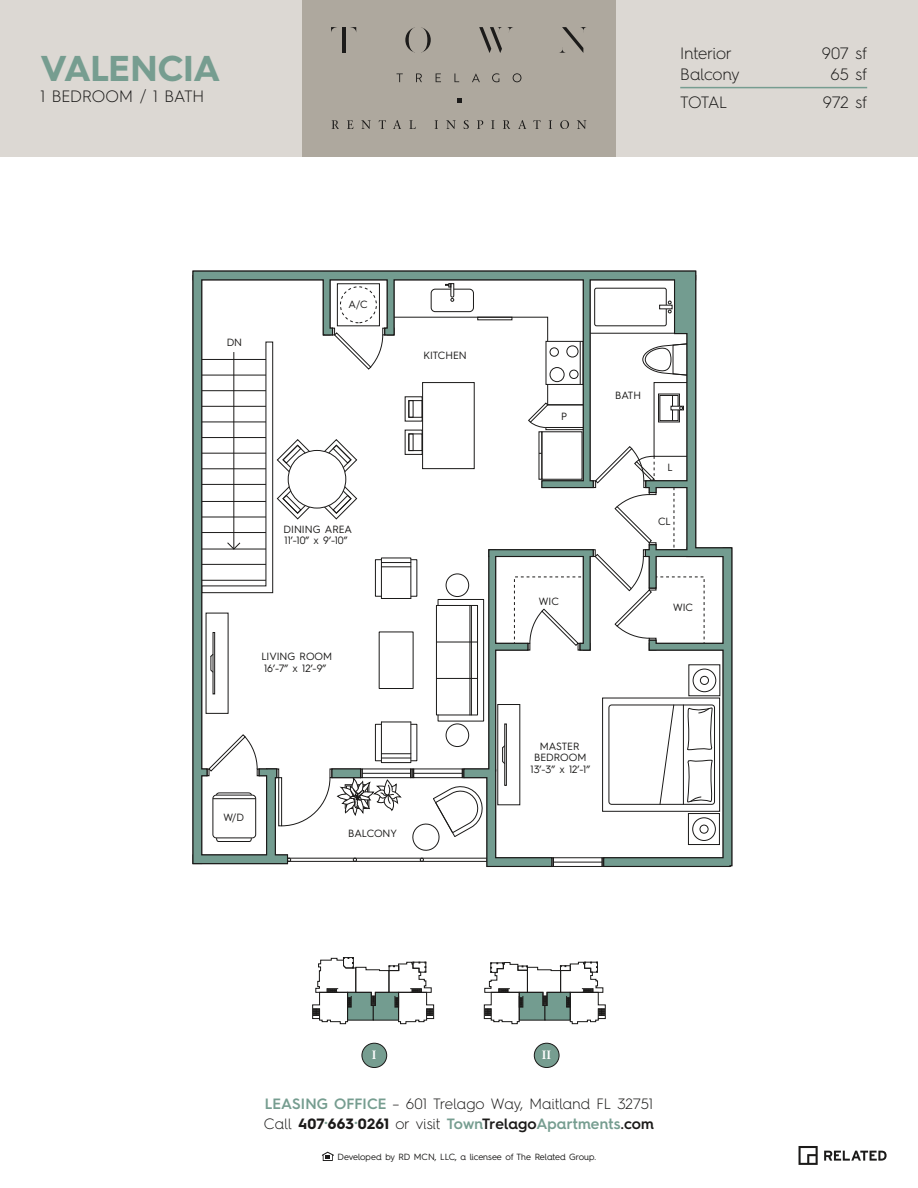
<style>
.page{position:relative;width:918px;height:1188px;background:#fff}
.page>*{position:absolute;margin:0;border:0;box-sizing:border-box;transform-origin:0 0}
.t1{font:700 36px "Hurme Geometric Sans 4";letter-spacing:-.01em;color:#769d90}
.t2{font:300 16.5px "Hurme Geometric Sans 4";letter-spacing:-.01em;color:#1b1a19}
.t3{font:300 15px/19.5px "Hurme Geometric Sans 4";letter-spacing:-.005em;color:#1b1a19}
.t4{font:600 12px "Stone Serif";color:#fff}
.t5{font:10.65px "Hurme Geometric Sans 4";color:#1b1a19}
.t6{font:10.5px/11.6px "Hurme Geometric Sans 4";color:#1b1a19;text-align:center}
.t7{font:9px "Hurme Geometric Sans 4";color:#1b1a19}
.s1{font-weight:600;color:#769d90}
.s2{font-weight:700}
.s3{font-weight:600}
</style>
<div class="page">
<div style="left:0;top:0;width:918px;height:156px;background:#dcd8d3"></div>
<div style="left:302px;top:0;width:314px;height:156px;background:#aea89e"></div>
<svg style="left:332px;top:120px;width:7px;height:9px"></svg>
<svg style="left:347px;top:120px;width:6px;height:9px"></svg>
<svg style="left:361px;top:120px;width:10px;height:9px"></svg>
<svg style="left:379px;top:120px;width:7px;height:9px"></svg>
<svg style="left:393px;top:120px;width:8px;height:9px"></svg>
<svg style="left:409px;top:120px;width:7px;height:9px"></svg>
<svg style="left:435px;top:120px;width:3px;height:9px"></svg>
<svg style="left:446px;top:120px;width:10px;height:9px"></svg>
<svg style="left:464px;top:120px;width:5px;height:9px"></svg>
<svg style="left:477px;top:120px;width:6px;height:9px"></svg>
<svg style="left:491px;top:120px;width:4px;height:9px"></svg>
<svg style="left:503px;top:120px;width:7px;height:9px"></svg>
<svg style="left:518px;top:120px;width:8px;height:9px"></svg>
<svg style="left:533px;top:120px;width:8px;height:9px"></svg>
<svg style="left:549px;top:120px;width:3px;height:9px"></svg>
<svg style="left:560px;top:120px;width:9px;height:9px"></svg>
<svg style="left:577px;top:120px;width:9px;height:9px"></svg>
<svg style="left:457px;top:98px;width:4px;height:5px"></svg>
<svg style="left:397px;top:73px;width:6px;height:9px"></svg>
<svg style="left:416px;top:73px;width:6px;height:9px"></svg>
<svg style="left:436px;top:73px;width:5px;height:9px"></svg>
<svg style="left:454px;top:73px;width:5px;height:9px"></svg>
<svg style="left:472px;top:73px;width:8px;height:9px"></svg>
<svg style="left:492px;top:73px;width:7px;height:9px"></svg>
<svg style="left:513px;top:73px;width:8px;height:9px"></svg>
<hr style="left:342px;top:27px;width:3px;height:26px;background:#1c1b1a">
<svg style="left:331px;top:27px;width:6px;height:5px"></svg>
<svg style="left:405px;top:27px;width:26px;height:26px"></svg>
<svg style="left:479px;top:27px;width:34px;height:26px"></svg>
<svg style="left:559px;top:27px;width:27px;height:26px"></svg>
<hr style="left:680px;top:87px;width:187px;height:1px;background:#769d90">
<svg style="left:799px;top:1146px;width:19px;height:19px"></svg>
<svg style="left:824px;top:1151px;width:63px;height:10px"></svg>
<svg style="left:322px;top:1152px;width:12px;height:9px"></svg>
<svg style="left:192px;top:270px;width:541px;height:597px"></svg>
<svg style="left:410px;top:446px;width:311px;height:421px"></svg>
<div style="left:332px;top:769px;width:29px;height:9px;background:#739c90"></div>
<div style="left:331px;top:768px;width:30px;height:10px;border:1px solid #1b1a19"></div>
<svg style="left:312px;top:957px;width:122px;height:67px"></svg>
<svg style="left:484px;top:962px;width:122px;height:62px"></svg>
<div style="left:518px;top:966px;width:10px;height:4px;border:1px solid #1b1a19"></div>
<div style="left:534px;top:1043px;width:25px;height:25px;background:#769d90;border-radius:50%"></div>
<div style="left:534px;top:1043px;width:25px;height:25px;border:1px solid #1b1a19;border-radius:50%"></div>
<div style="left:362px;top:1043px;width:25px;height:25px;background:#769d90;border-radius:50%"></div>
<div style="left:362px;top:1043px;width:25px;height:25px;border:1px solid #1b1a19;border-radius:50%"></div>
<h1 class="t1" style="left:40px;top:47px;width:181px">VALENCIA</h1>
<p class="t2" style="left:40px;top:89px;width:165px">1 BEDROOM / 1 BATH</p>
<p class="t2" style="left:680px;top:46px;width:53px">Interior</p>
<p class="t2" style="left:822px;top:46px;width:47px">907 sf</p>
<p class="t2" style="left:680px;top:67px;width:61px">Balcony</p>
<p class="t2" style="left:830px;top:67px;width:38px">65 sf</p>
<p class="t2" style="left:680px;top:95px;width:49px">TOTAL</p>
<p class="t2" style="left:823px;top:95px;width:46px">972 sf</p>
<p class="t6" style="left:227px;top:337px;width:17px">DN</p>
<p class="t6" style="left:349px;top:299px;width:21px">A/C</p>
<p class="t6" style="left:423px;top:351px;width:45px">KITCHEN</p>
<p class="t6" style="left:284px;top:524px;width:70px">DINING AREA</p>
<p class="t5" style="left:285px;top:537px;width:64px">11’-10” x 9’-10”</p>
<p class="t6" style="left:261px;top:651px;width:72px">LIVING ROOM</p>
<p class="t5" style="left:264px;top:664px;width:64px">16’-7” x 12’-9”</p>
<p class="t6" style="left:224px;top:812px;width:22px">W/D</p>
<p class="t6" style="left:348px;top:828px;width:50px">BALCONY</p>
<p class="t6" style="left:561px;top:411px;width:8px">P</p>
<p class="t6" style="left:539px;top:596px;width:21px">WIC</p>
<p class="t6" style="left:615px;top:390px;width:27px">BATH</p>
<p class="t6" style="left:668px;top:462px;width:7px">L</p>
<p class="t6" style="left:658px;top:516px;width:14px">CL</p>
<p class="t6" style="left:673px;top:602px;width:21px">WIC</p>
<p class="t6" style="left:534px;top:741px;width:54px">MASTER<br>BEDROOM</p>
<p class="t5" style="left:531px;top:765px;width:61px">13’-3” x 12’-1”</p>
<p class="t4" style="left:372px;top:1048px;width:6px">I</p>
<p class="t4" style="left:542px;top:1048px;width:11px">II</p>
<p class="t3" style="left:264px;top:1095px;width:392px"><span class="s1">LEASING OFFICE</span> – 601 Trelago Way, Maitland FL 32751<br>Call <span class="s2">407</span><sup>.</sup><span class="s2">663</span><sup>.</sup><span class="s2">0261</span> or visit <span class="s1">Town</span><span class="s3">Trelago</span><span class="s1">Apartments</span><span class="s3">.com</span></p>
<p class="t7" style="left:338px;top:1154px;width:260px">Developed by RD MCN, LLC, a licensee of The Related Group.</p>
</div>
